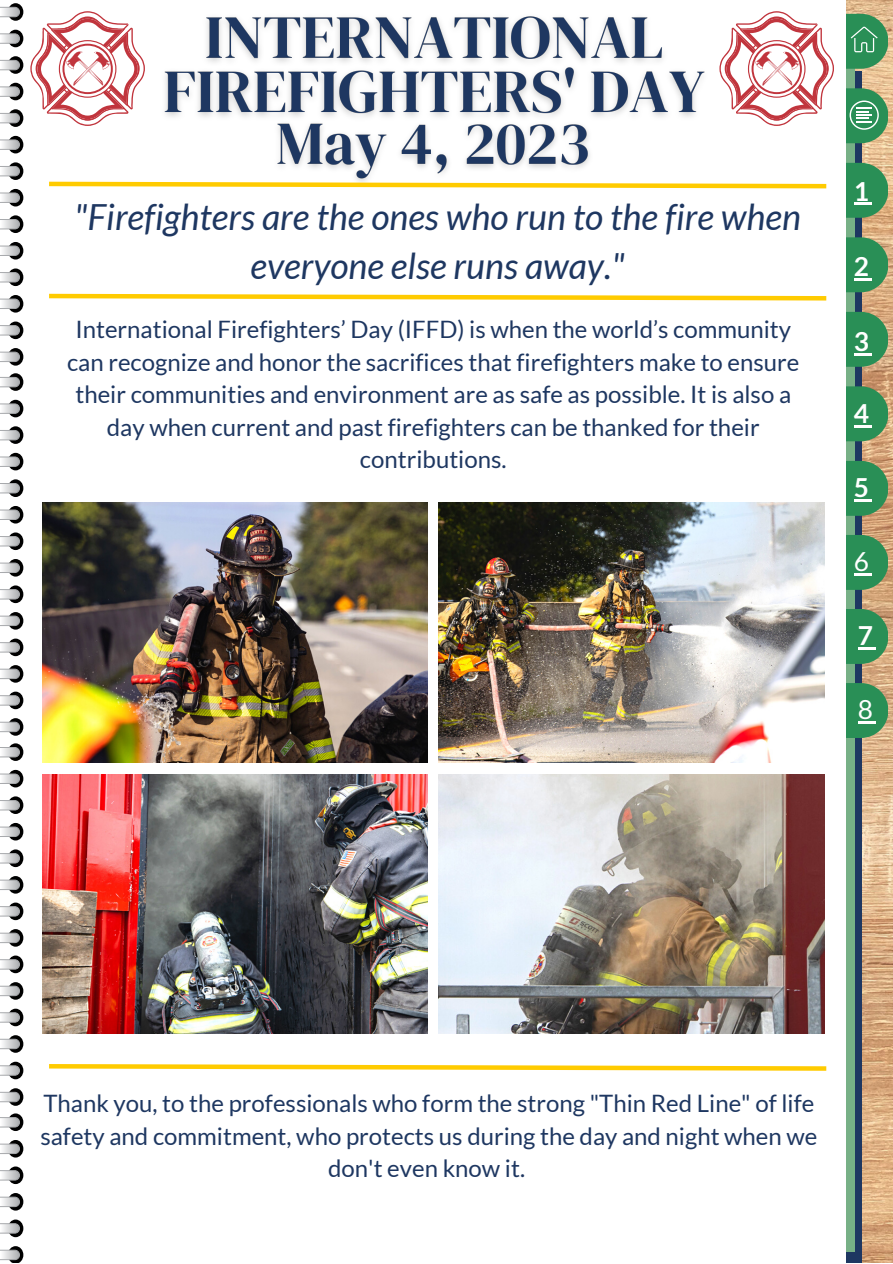
<style>
.page{position:relative;width:893px;height:1264px;background:#fff}
.page>*{position:absolute;margin:0;border:0;box-sizing:border-box;transform-origin:0 0}
.t1{font:italic 36px/49.5px "Lato";color:#1e3761;text-align:center}
.t2{font:700 26.25px "Lato";color:#fff}
.t3{font:26.25px "Lato";color:#fff}
.t4{font:24px/32.5px "Lato";color:#1e3761;text-align:center}
</style>
<div class="page">
<img style="left:846px;top:0;width:46px;height:1262px">
<div style="left:749px;top:163px;width:138px;height:55px;background:#298f56;border-radius:27px"></div>
<div style="left:749px;top:237px;width:138px;height:55px;background:#298f56;border-radius:27px"></div>
<div style="left:749px;top:312px;width:138px;height:55px;background:#298f56;border-radius:27px"></div>
<div style="left:749px;top:386px;width:138px;height:55px;background:#298f56;border-radius:27px"></div>
<div style="left:749px;top:461px;width:138px;height:55px;background:#298f56;border-radius:27px"></div>
<div style="left:749px;top:14px;width:138px;height:55px;background:#298f56;border-radius:27px"></div>
<div style="left:749px;top:88px;width:138px;height:55px;background:#298f56;border-radius:27px"></div>
<svg style="left:849px;top:100px;width:29px;height:30px"></svg>
<svg style="left:850px;top:26px;width:27px;height:26px"></svg>
<svg style="left:854px;top:203px;width:17px;height:2px"></svg>
<svg style="left:854px;top:278px;width:17px;height:2px"></svg>
<svg style="left:854px;top:353px;width:17px;height:2px"></svg>
<svg style="left:854px;top:425px;width:17px;height:2px"></svg>
<hr style="left:853px;top:499px;width:18px;height:3px;background:#fff">
<div style="left:749px;top:535px;width:138px;height:55px;background:#298f56;border-radius:27px"></div>
<hr style="left:853px;top:573px;width:18px;height:3px;background:#fff">
<div style="left:749px;top:609px;width:138px;height:55px;background:#298f56;border-radius:27px"></div>
<hr style="left:857px;top:647px;width:18px;height:3px;background:#fff">
<div style="left:749px;top:683px;width:138px;height:55px;background:#298f56;border-radius:27px"></div>
<hr style="left:857px;top:721px;width:18px;height:3px;background:#fff">
<div style="left:0;top:0;width:845px;height:1262px;background:#fff"></div>
<svg style="left:0;top:3px;width:23px;height:362px"></svg>
<svg style="left:0;top:373px;width:23px;height:362px"></svg>
<svg style="left:0;top:743px;width:23px;height:362px"></svg>
<svg style="left:0;top:1113px;width:23px;height:149px"></svg>
<img style="left:164px;top:16px;width:541px;height:101px">
<img style="left:266px;top:93px;width:334px;height:86px">
<img style="left:42px;top:502px;width:385px;height:261px">
<img style="left:438px;top:502px;width:386px;height:261px">
<img style="left:42px;top:774px;width:385px;height:259px">
<img style="left:438px;top:774px;width:386px;height:259px">
<svg style="left:49px;top:179px;width:778px;height:10px"></svg>
<svg style="left:49px;top:293px;width:778px;height:8px"></svg>
<svg style="left:49px;top:1064px;width:778px;height:7px"></svg>
<svg style="left:30px;top:11px;width:115px;height:115px"></svg>
<svg style="left:719px;top:11px;width:115px;height:115px"></svg>
<h1 class="t1" style="left:74px;top:191px;width:728px">"Firefighters are the ones who run to the fire when everyone else runs away."</h1>
<p class="t4" style="left:67px;top:312px;width:733px">International Firefighters’ Day (IFFD) is when the world’s community can recognize and honor the sacrifices that firefighters make to ensure their communities and environment are as safe as possible. It is also a day when current and past firefighters can be thanked for their contributions.</p>
<p class="t2" style="left:853px;top:175px;width:17px">1</p>
<p class="t2" style="left:853px;top:250px;width:17px">2</p>
<p class="t2" style="left:853px;top:325px;width:17px">3</p>
<p class="t2" style="left:853px;top:397px;width:17px">4</p>
<p class="t2" style="left:853px;top:471px;width:17px">5</p>
<p class="t3" style="left:853px;top:545px;width:17px">6</p>
<p class="t2" style="left:857px;top:619px;width:17px">7</p>
<p class="t3" style="left:857px;top:693px;width:17px">8</p>
<p class="t4" style="left:40px;top:1086px;width:778px">Thank you, to the professionals who form the strong "Thin Red Line" of life safety and commitment, who protects us during the day and night when we don't even know it.</p>
</div>
